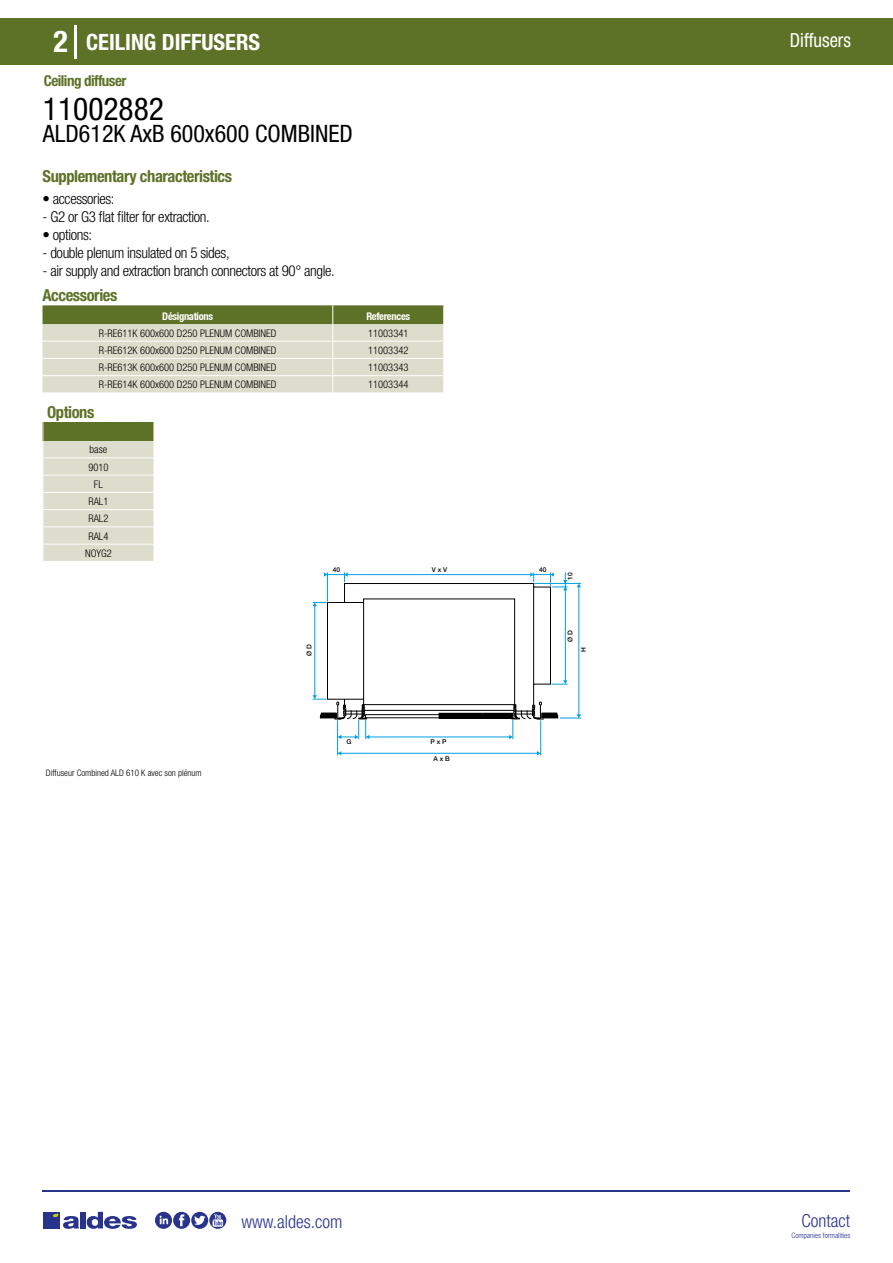
<style>
.page{position:relative;width:893px;height:1263px;background:#fff}
.page>*{position:absolute;margin:0;border:0;box-sizing:border-box;transform-origin:0 0}
.t1{font:condensed 31.5px "Helvetica Neue LT Std";color:#000}
.t2{font:700 condensed 30px "Helvetica Neue LT Std";color:#fff}
.t3{font:condensed 24px "Helvetica Neue LT Std";color:#000}
.t4{font:700 condensed 22.5px "Helvetica Neue LT Std";color:#fff}
.t5{font:condensed 19.5px "Helvetica Neue LT Std";color:#fff;scale:.95 1}
.t6{font:300 condensed 18px "Helvetica Neue";color:#28348b}
.t7{font:700 condensed 16.5px "Helvetica Neue LT Std";letter-spacing:-.025em;color:#5d7227}
.t8{font:300 condensed 15px "Helvetica Neue LT Std";letter-spacing:-.025em;color:#000}
.t9{font:700 condensed 15px "Helvetica Neue LT Std";letter-spacing:-.035em;color:#5d7227}
.t10{font:300 condensed 10.5px/17.2px "Helvetica Neue";color:#000;text-align:center}
.t11{font:700 condensed 10.5px "Helvetica Neue";letter-spacing:-.03em;color:#fff}
.t12{font:300 condensed 9px "Helvetica Neue";color:#000}
.t13{font:300 condensed 7.5px "Helvetica Neue";color:#28348b}
.t14{font:500 6.6px "Helvetica Neue";color:#000}
</style>
<div class="page">
<div style="left:0;top:18px;width:893px;height:46px;background:#5d7227"></div>
<hr style="left:74px;top:25px;width:2px;height:33px;background:#fff">
<hr style="left:43px;top:1190px;width:807px;height:1px;background:#28348b">
<svg style="left:155px;top:1212px;width:71px;height:17px"></svg>
<div style="left:43px;top:1212px;width:17px;height:16px;background:#28348b"></div>
<div style="left:80px;top:1212px;width:6px;height:16px;background:#28348b"></div>
<svg style="left:87px;top:1212px;width:50px;height:17px"></svg>
<svg style="left:53px;top:1213px;width:26px;height:16px"></svg>
<svg style="left:43px;top:305px;width:401px;height:88px;background:#c3c8ac"></svg>
<svg style="left:43px;top:422px;width:111px;height:139px;background:#cdd0b9"></svg>
<hr style="left:337px;top:720px;width:1px;height:35px;background:#009fe3">
<hr style="left:540px;top:720px;width:1px;height:35px;background:#009fe3">
<hr style="left:341px;top:753px;width:197px;height:1px;background:#009fe3">
<svg style="left:537px;top:751px;width:4px;height:4px"></svg>
<svg style="left:313px;top:572px;width:268px;height:167px"></svg>
<h2 class="t2" style="left:54px;top:24px;width:16px">2</h2>
<h3 class="t4" style="left:86px;top:28px;width:176px">CEILING DIFFUSERS</h3>
<h3 class="t5" style="left:790px;top:29px;width:66px">Diffusers</h3>
<h3 class="t9" style="left:44px;top:71px;width:84px">Ceiling diffuser</h3>
<h1 class="t1" style="left:43px;top:91px;width:122px">11002882</h1>
<h3 class="t3" style="left:43px;top:120px;width:311px">ALD612K AxB 600x600 COMBINED</h3>
<h3 class="t7" style="left:43px;top:166px;width:191px">Supplementary characteristics</h3>
<h3 class="t8" style="left:43px;top:190px;width:74px">• accessories:</h3>
<h3 class="t8" style="left:43px;top:208px;width:169px">- G2 or G3 flat filter for extraction.</h3>
<h3 class="t8" style="left:43px;top:226px;width:51px">• options:</h3>
<h3 class="t8" style="left:43px;top:244px;width:189px">- double plenum insulated on 5 sides,</h3>
<h3 class="t8" style="left:43px;top:262px;width:294px">- air supply and extraction branch connectors at 90° angle.</h3>
<h3 class="t7" style="left:43px;top:285px;width:76px">Accessories</h3>
<p class="t11" style="left:162px;top:310px;width:52px">Désignations</p>
<p class="t11" style="left:366px;top:310px;width:45px">References</p>
<p class="t10" style="left:99px;top:324px;width:179px">R-RE611K 600x600 D250 PLENUM COMBINED</p>
<p class="t10" style="left:368px;top:324px;width:42px">11003341</p>
<p class="t10" style="left:99px;top:342px;width:179px">R-RE612K 600x600 D250 PLENUM COMBINED</p>
<p class="t10" style="left:368px;top:342px;width:42px">11003342</p>
<p class="t10" style="left:99px;top:359px;width:179px">R-RE613K 600x600 D250 PLENUM COMBINED</p>
<p class="t10" style="left:368px;top:359px;width:42px">11003343</p>
<p class="t10" style="left:99px;top:376px;width:179px">R-RE614K 600x600 D250 PLENUM COMBINED</p>
<p class="t10" style="left:368px;top:376px;width:42px">11003344</p>
<h3 class="t7" style="left:47px;top:402px;width:49px">Options</h3>
<p class="t10" style="left:85px;top:441px;width:28px">base<br>9010<br>FL<br>RAL1<br>RAL2<br>RAL4<br>NOYG2</p>
<p class="t12" style="left:46px;top:768px;width:157px">Diffuseur Combined ALD 610 K avec son plénum</p>
<p class="t14" style="left:305px;top:655px;width:13px;rotate:-90deg">Ø D</p>
<p class="t14" style="left:432px;top:565px;width:17px">V x V</p>
<p class="t14" style="left:333px;top:565px;width:9px">40</p>
<p class="t14" style="left:539px;top:565px;width:9px">40</p>
<p class="t14" style="left:566px;top:580px;width:9px;rotate:-90deg">10</p>
<p class="t14" style="left:566px;top:642px;width:13px;rotate:-90deg">Ø D</p>
<p class="t14" style="left:579px;top:652px;width:6px;rotate:-90deg">H</p>
<p class="t14" style="left:346px;top:738px;width:7px">G</p>
<p class="t14" style="left:430px;top:738px;width:18px">P x P</p>
<p class="t14" style="left:434px;top:755px;width:18px">A x B</p>
<h3 class="t6" style="left:241px;top:1211px;width:102px">www.aldes.com</h3>
<h3 class="t6" style="left:801px;top:1211px;width:50px">Contact</h3>
<p class="t13" style="left:791px;top:1230px;width:60px">Companies formalities</p>
</div>
